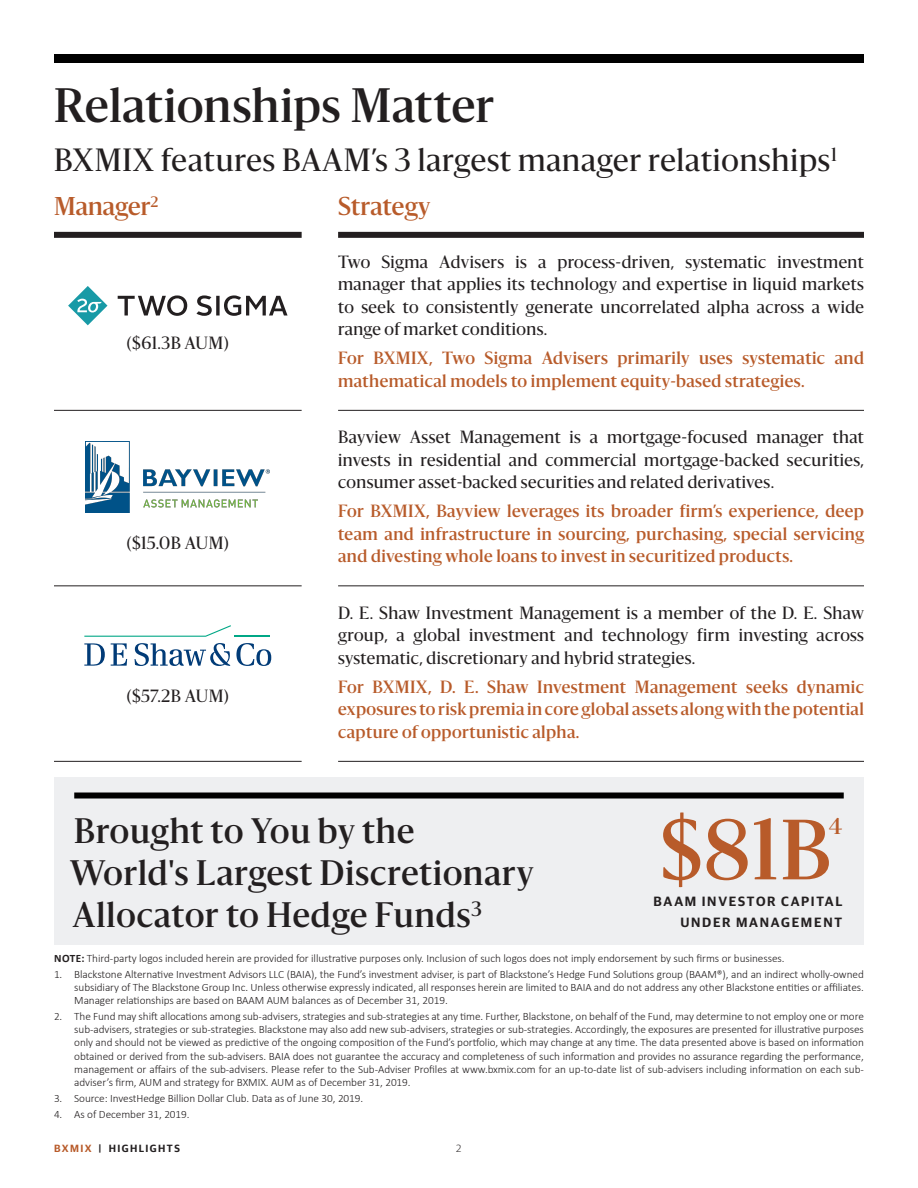
<style>
.page{position:relative;width:918px;height:1188px;background:#fff}
.page>*{position:absolute;margin:0;border:0;box-sizing:border-box;transform-origin:0 0}
.t1{font:500 79.5px "Sanomat";color:#b85b2a}
.t2{font:500 45px "Sanomat";letter-spacing:.015em;color:#231f20}
.t3{font:500 33px/42px "Sanomat";letter-spacing:.03em;color:#231f20}
.t4{font:30px "Sanomat";letter-spacing:.03em;color:#231f20}
.t5{font:500 24px "Sanomat";letter-spacing:.005em;color:#b85b2a}
.t6{font:500 21px "Sanomat";color:#b85b2a}
.t7{font:16.5px/22.5px "Sanomat";letter-spacing:.025em;color:#231f20;text-align:justify}
.t8{font:500 16.5px/22.5px "Sanomat";letter-spacing:.025em;color:#b85b2a;text-align:justify}
.t9{font:600 13.5px/21px "Guardian Sans";letter-spacing:.125em;color:#231f20;text-align:right}
.t10{font:300 11.25px/13.2px "Calibri";letter-spacing:-.005em;color:#231f20;text-align:justify}
.t11{font:600 10.5px "Guardian Sans";letter-spacing:.135em;color:#231f20}
.t12{font:300 10.5px "Guardian Sans";color:#231f20}
.s1{font-weight:700}
.s2{color:#b85b2a}
</style>
<div class="page">
<div style="left:54px;top:777px;width:810px;height:168px;background:#eeeff1"></div>
<div style="left:74px;top:793px;width:770px;height:6px;background:#000"></div>
<div style="left:54px;top:232px;width:248px;height:6px;background:#231f20"></div>
<div style="left:338px;top:232px;width:526px;height:6px;background:#231f20"></div>
<hr style="left:54px;top:410px;width:248px;height:1px;background:#231f20">
<hr style="left:54px;top:585px;width:248px;height:1px;background:#231f20">
<hr style="left:54px;top:761px;width:248px;height:1px;background:#231f20">
<hr style="left:338px;top:410px;width:526px;height:1px;background:#231f20">
<hr style="left:338px;top:585px;width:526px;height:1px;background:#231f20">
<hr style="left:338px;top:761px;width:526px;height:1px;background:#231f20">
<svg style="left:118px;top:295px;width:69px;height:21px"></svg>
<svg style="left:196px;top:295px;width:92px;height:21px"></svg>
<svg style="left:68px;top:286px;width:39px;height:39px"></svg>
<img style="left:86px;top:441px;width:184px;height:72px">
<svg style="left:111px;top:643px;width:16px;height:23px"></svg>
<hr style="left:234px;top:636px;width:36px;height:1px;background:#00a786">
<svg style="left:84px;top:625px;width:147px;height:12px"></svg>
<svg style="left:84px;top:643px;width:21px;height:23px"></svg>
<svg style="left:236px;top:643px;width:35px;height:23px"></svg>
<svg style="left:135px;top:643px;width:95px;height:23px"></svg>
<div style="left:54px;top:54px;width:810px;height:9px;background:#000"></div>
<h2 class="t2" style="left:54px;top:72px;width:442px">Relationships Matter</h2>
<h3 class="t4" style="left:54px;top:138px;width:784px">BXMIX features BAAM’s 3 largest manager relationships<sup>1</sup></h3>
<h3 class="t5" style="left:54px;top:189px;width:106px">Manager<sup>2</sup></h3>
<h3 class="t5" style="left:338px;top:189px;width:94px">Strategy</h3>
<h3 class="t7" style="left:127px;top:330px;width:104px">($61.3B AUM)</h3>
<h3 class="t7" style="left:127px;top:530px;width:104px">($15.0B AUM)</h3>
<h3 class="t7" style="left:126px;top:684px;width:104px">($57.2B AUM)</h3>
<h3 class="t7" style="left:338px;top:249px;width:527px">Two Sigma Advisers is a process-driven, systematic investment manager that applies its technology and expertise in liquid markets to seek to consistently generate uncorrelated alpha across a wide range of market conditions.</h3>
<h3 class="t8" style="left:338px;top:346px;width:527px">For BXMIX, Two Sigma Advisers primarily uses systematic and mathematical models to implement equity-based strategies.</h3>
<h3 class="t7" style="left:338px;top:425px;width:527px">Bayview Asset Management is a mortgage-focused manager that invests in residential and commercial mortgage-backed securities, consumer asset-backed securities and related derivatives.</h3>
<h3 class="t8" style="left:338px;top:499px;width:527px">For BXMIX, Bayview leverages its broader firm’s experience, deep team and infrastructure in sourcing, purchasing, special servicing and divesting whole loans to invest in securitized products.</h3>
<h3 class="t7" style="left:338px;top:600px;width:527px">D. E. Shaw Investment Management is a member of the D. E. Shaw group, a global investment and technology firm investing across systematic, discretionary and hybrid strategies.</h3>
<h3 class="t8" style="left:338px;top:674px;width:527px">For BXMIX, D. E. Shaw Investment Management seeks dynamic exposures to risk premia in core global assets along with the potential capture of opportunistic alpha.</h3>
<h3 class="t3" style="left:70px;top:807px;width:465px">Brought to You by the<br>World's Largest Discretionary<br>Allocator to Hedge Funds<sup>3</sup></h3>
<h1 class="t1" style="left:660px;top:791px;width:173px">$81B</h1>
<h3 class="t6" style="left:829px;top:811px;width:15px">4</h3>
<p class="t9" style="left:653px;top:889px;width:190px">BAAM INVESTOR CAPITAL<br>UNDER MANAGEMENT</p>
<p class="t10" style="left:54px;top:952px;width:732px"><span class="s1">NOTE:</span> Third-party logos included herein are provided for illustrative purposes only. Inclusion of such logos does not imply endorsement by such firms or businesses.</p>
<p class="t10" style="left:74px;top:968px;width:791px;text-indent:-20px">1. Blackstone Alternative Investment Advisors LLC (BAIA), the Fund’s investment adviser, is part of Blackstone’s Hedge Fund Solutions group (BAAM®), and an indirect wholly-owned subsidiary of The Blackstone Group Inc. Unless otherwise expressly indicated, all responses herein are limited to BAIA and do not address any other Blackstone entities or affiliates.<br>Manager relationships are based on BAAM AUM balances as of December 31, 2019.</p>
<p class="t10" style="left:74px;top:1010px;width:791px;text-indent:-20px">2. The Fund may shift allocations among sub-advisers, strategies and sub-strategies at any time. Further, Blackstone, on behalf of the Fund, may determine to not employ one or more sub-advisers, strategies or sub-strategies. Blackstone may also add new sub-advisers, strategies or sub-strategies. Accordingly, the exposures are presented for illustrative purposes only and should not be viewed as predictive of the ongoing composition of the Fund’s portfolio, which may change at any time. The data presented above is based on information obtained or derived from the sub-advisers. BAIA does not guarantee the accuracy and completeness of such information and provides no assurance regarding the performance, management or affairs of the sub-advisers. Please refer to the Sub-Adviser Profiles at www.bxmix.com for an up-to-date list of sub-advisers including information on each sub&shy;adviser’s firm, AUM and strategy for BXMIX. AUM as of December 31, 2019.</p>
<p class="t10" style="left:54px;top:1091px;width:311px">3. Source: InvestHedge Billion Dollar Club. Data as of June 30, 2019.</p>
<p class="t10" style="left:54px;top:1107px;width:137px">4. As of December 31, 2019.</p>
<p class="t11" style="left:54px;top:1141px;width:127px"><span class="s2">BXMIX</span> | HIGHLIGHTS</p>
<p class="t12" style="left:456px;top:1141px;width:7px">2</p>
</div>
